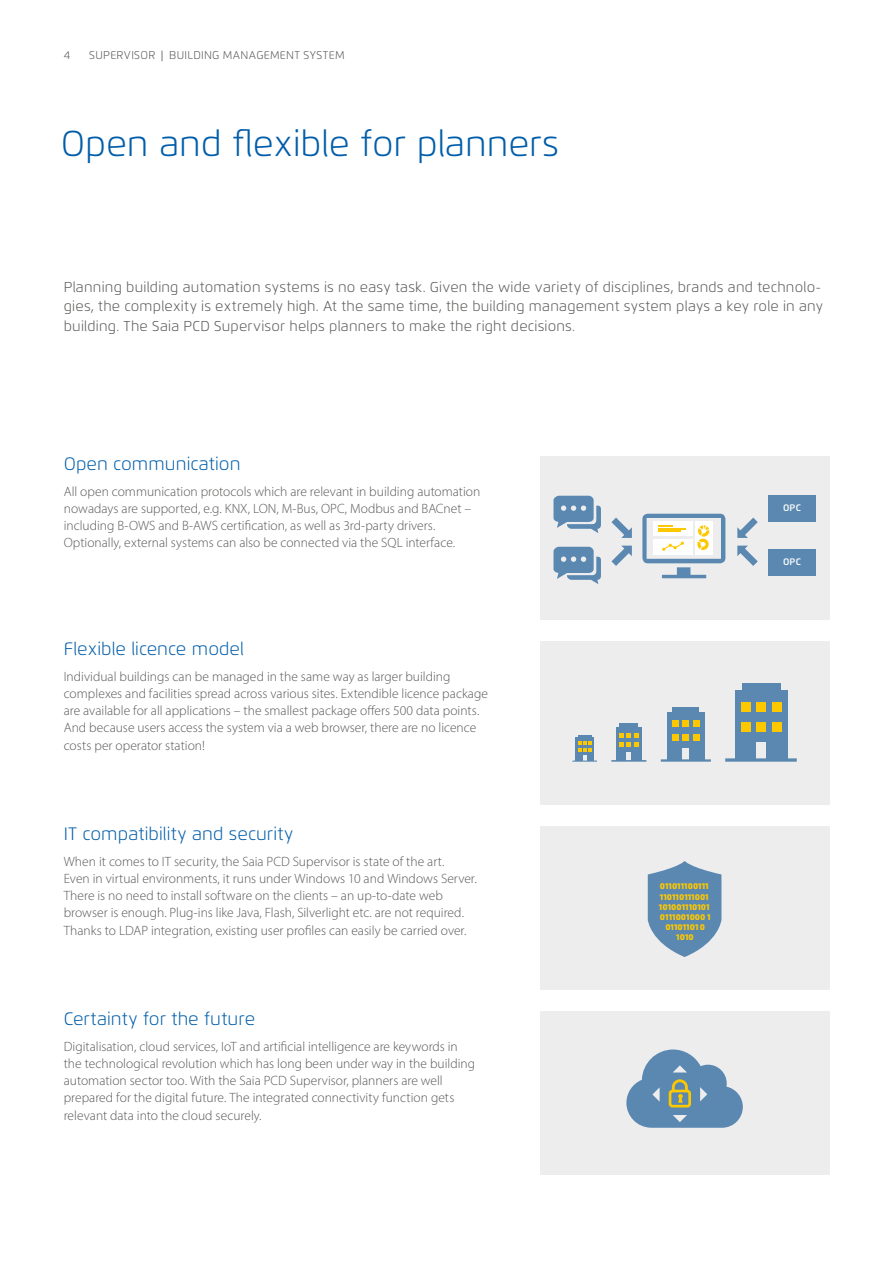
<style>
.page{position:relative;width:893px;height:1263px;background:#fff}
.page>*{position:absolute;margin:0;border:0;box-sizing:border-box;transform-origin:0 0}
.Headlines{font:300 36px "Flexo";letter-spacing:-.005em;color:#005da9}
.copy_Head{font:300 18px "Flexo";letter-spacing:.005em;color:#005da9}
.copy{font:300 14.25px/19.5px "Flexo";letter-spacing:.015em;color:#575756}
.copy-2{font:300 13.5px/17.2px "Myriad Pro";color:#575756}
.copy-3{font:300 11.25px "Flexo";letter-spacing:.03em;color:#575756}
.copy-4{font:600 9.45px "Flexo";letter-spacing:.035em;color:#fff}
.t1{font:900 8.4px/10.1px "Flexo";color:#fec800;text-align:center}
.s1{font-weight:400}
</style>
<div class="page">
<div style="left:540px;top:826px;width:289px;height:163px;background:#ededed"></div>
<div style="left:540px;top:456px;width:289px;height:163px;background:#ededed"></div>
<div style="left:540px;top:641px;width:289px;height:163px;background:#ededed"></div>
<div style="left:540px;top:1011px;width:289px;height:163px;background:#ededed"></div>
<div style="left:734px;top:691px;width:53px;height:69px;background:#5a88b1"></div>
<div style="left:756px;top:742px;width:10px;height:16px;background:#ededed"></div>
<div style="left:741px;top:702px;width:10px;height:10px;background:#fec800"></div>
<div style="left:772px;top:702px;width:9px;height:10px;background:#fec800"></div>
<div style="left:741px;top:722px;width:10px;height:9px;background:#fec800"></div>
<div style="left:772px;top:722px;width:9px;height:9px;background:#fec800"></div>
<div style="left:756px;top:702px;width:10px;height:10px;background:#fec800"></div>
<div style="left:756px;top:722px;width:10px;height:9px;background:#fec800"></div>
<svg style="left:725px;top:758px;width:72px;height:4px"></svg>
<div style="left:742px;top:683px;width:38px;height:8px;background:#5a88b1"></div>
<div style="left:667px;top:712px;width:37px;height:48px;background:#5a88b1"></div>
<div style="left:683px;top:748px;width:6px;height:11px;background:#ededed"></div>
<div style="left:672px;top:720px;width:7px;height:7px;background:#fec800"></div>
<div style="left:693px;top:720px;width:7px;height:7px;background:#fec800"></div>
<div style="left:672px;top:734px;width:7px;height:6px;background:#fec800"></div>
<div style="left:693px;top:734px;width:7px;height:6px;background:#fec800"></div>
<div style="left:682px;top:720px;width:7px;height:7px;background:#fec800"></div>
<div style="left:682px;top:734px;width:7px;height:6px;background:#fec800"></div>
<hr style="left:661px;top:759px;width:50px;height:3px;background:#5a88b1">
<div style="left:672px;top:707px;width:27px;height:5px;background:#5a88b1"></div>
<div style="left:616px;top:727px;width:26px;height:34px;background:#5a88b1"></div>
<svg style="left:619px;top:733px;width:20px;height:27px"></svg>
<hr style="left:611px;top:760px;width:35px;height:2px;background:#5a88b1">
<hr style="left:619px;top:723px;width:19px;height:4px;background:#5a88b1">
<div style="left:576px;top:737px;width:18px;height:24px;background:#5a88b1"></div>
<hr style="left:572px;top:760px;width:25px;height:2px;background:#5a88b1">
<svg style="left:578px;top:735px;width:14px;height:25px"></svg>
<svg style="left:648px;top:861px;width:73px;height:96px"></svg>
<svg style="left:642px;top:514px;width:83px;height:64px"></svg>
<svg style="left:611px;top:518px;width:21px;height:20px"></svg>
<svg style="left:611px;top:546px;width:21px;height:20px"></svg>
<svg style="left:737px;top:518px;width:21px;height:20px"></svg>
<svg style="left:737px;top:546px;width:21px;height:20px"></svg>
<svg style="left:553px;top:496px;width:48px;height:37px"></svg>
<svg style="left:553px;top:547px;width:48px;height:37px"></svg>
<div style="left:768px;top:495px;width:48px;height:26px;background:#5a88b1"></div>
<div style="left:768px;top:549px;width:48px;height:27px;background:#5a88b1"></div>
<svg style="left:626px;top:1049px;width:117px;height:79px"></svg>
<p class="copy-3" style="left:64px;top:48px;width:8px">4</p>
<p class="copy-3" style="left:89px;top:48px;width:257px">SUPERVISOR <span class="s1">|</span> BUILDING MANAGEMENT SYSTEM</p>
<p class="Headlines" style="left:61px;top:122px;width:500px">Open and flexible for planners</p>
<p class="copy" style="left:64px;top:277px;width:761px">Planning building automation systems is no easy task. Given the wide variety of disciplines, brands and technolo&shy;gies, the complexity is extremely high. At the same time, the building management system plays a key role in any building. The Saia PCD Supervisor helps planners to make the right decisions.</p>
<p class="copy_Head" style="left:64px;top:453px;width:178px">Open communication</p>
<p class="copy-2" style="left:64px;top:482px;width:418px">All open communication protocols which are relevant in building automation nowadays are supported, e.g. KNX, LON, M-Bus, OPC, Modbus and BACnet – including B-OWS and B-AWS certification, as well as 3rd-party drivers.<br>Optionally, external systems can also be connected via the SQL interface.</p>
<p class="copy_Head" style="left:64px;top:638px;width:182px">Flexible licence model</p>
<p class="copy-2" style="left:64px;top:667px;width:426px">Individual buildings can be managed in the same way as larger building complexes and facilities spread across various sites. Extendible licence package are available for all applications – the smallest package offers 500 data points.<br>And because users access the system via a web browser, there are no licence costs per operator station!</p>
<p class="copy_Head" style="left:64px;top:823px;width:231px">IT compatibility and security</p>
<p class="copy-2" style="left:64px;top:852px;width:414px">When it comes to IT security, the Saia PCD Supervisor is state of the art.<br>Even in virtual environments, it runs under Windows 10 and Windows Server.<br>There is no need to install software on the clients – an up-to-date web browser is enough. Plug-ins like Java, Flash, Silverlight etc. are not required.<br>Thanks to LDAP integration, existing user profiles can easily be carried over.</p>
<p class="copy_Head" style="left:64px;top:1008px;width:193px">Certainty for the future</p>
<p class="copy-2" style="left:64px;top:1037px;width:413px">Digitalisation, cloud services, IoT and artificial intelligence are keywords in the technological revolution which has long been under way in the building automation sector too. With the Saia PCD Supervisor, planners are well prepared for the digital future. The integrated connectivity function gets relevant data into the cloud securely.</p>
<p class="copy-4" style="left:783px;top:502px;width:19px">OPC</p>
<p class="copy-4" style="left:783px;top:556px;width:19px">OPC</p>
<p class="t1" style="left:659px;top:881px;width:53px">011011100111<br>110110111001<br>101001110101<br>0111001000 1<br>01101101 0<br>1010</p>
</div>
